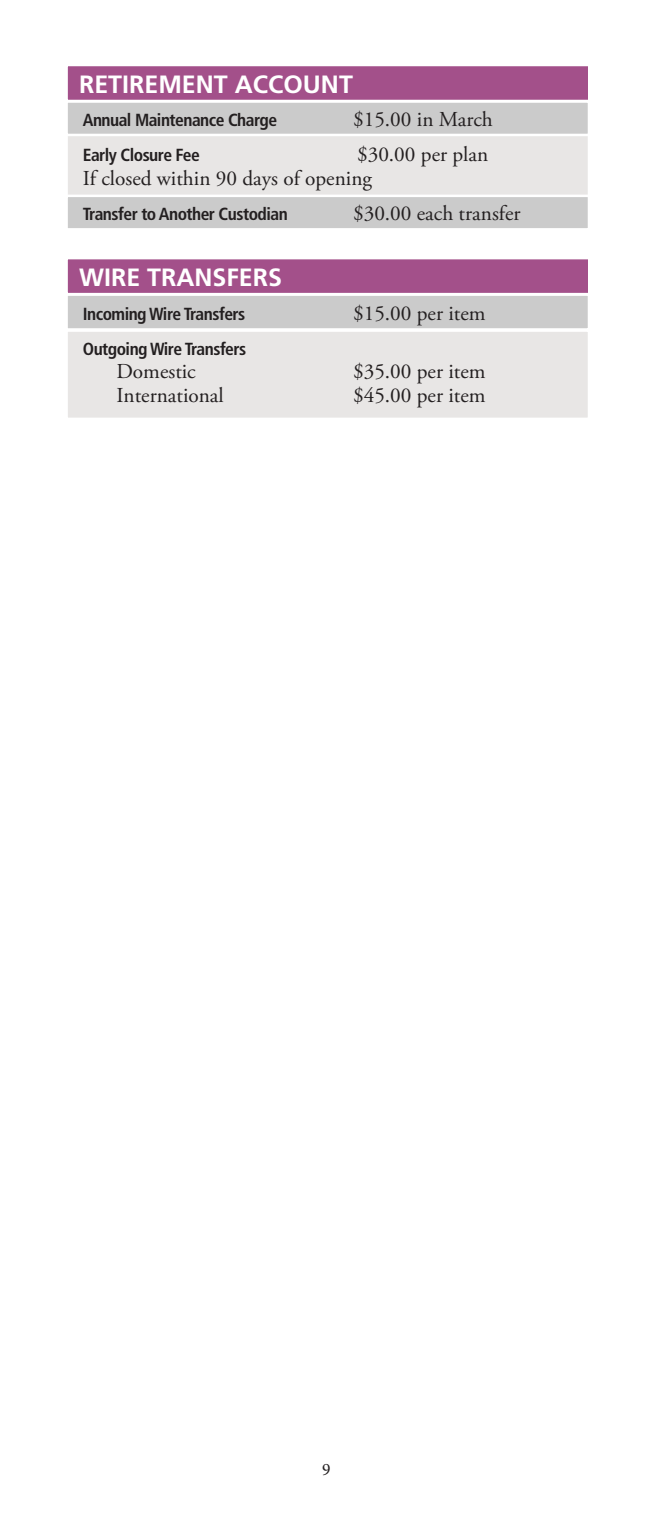
<style>
.page{position:relative;width:653px;height:1530px;background:#fff}
.page>*{position:absolute;margin:0;border:0;box-sizing:border-box;transform-origin:0 0}
.t1{font:700 25px "Frutiger";color:#fff}
.t2{font:21.25px/23.8px "Adobe Garamond Pro";color:#231f20}
.t3{font:700 condensed 17.5px "Frutiger";letter-spacing:-.03em;color:#231f20}
.t4{font:17.5px "Minion Pro";color:#231f20}
</style>
<div class="page">
<div style="left:65px;top:131px;width:525px;height:69px;background:#e8e6e5;border:2px solid #fff"></div>
<div style="left:65px;top:100px;width:525px;height:36px;background:#cbcbcb;border:2px solid #fff"></div>
<div style="left:65px;top:195px;width:525px;height:36px;background:#cbcbcb;border:2px solid #fff"></div>
<div style="left:67px;top:65px;width:522px;height:36px;background:#a3508a"></div>
<div style="left:65px;top:64px;width:525px;height:38px;border:2px solid #fff"></div>
<div style="left:65px;top:329px;width:525px;height:91px;background:#e8e6e5;border:2px solid #fff"></div>
<div style="left:65px;top:293px;width:525px;height:38px;background:#cbcbcb;border:2px solid #fff"></div>
<div style="left:67px;top:258px;width:522px;height:36px;background:#a3508a"></div>
<div style="left:65px;top:257px;width:525px;height:38px;border:2px solid #fff"></div>
<p class="t1" style="left:79px;top:69px;width:275px">RETIREMENT ACCOUNT</p>
<p class="t3" style="left:83px;top:110px;width:196px">Annual Maintenance Charge</p>
<p class="t2" style="left:353px;top:109px;width:141px">$15.00 in March</p>
<p class="t3" style="left:83px;top:145px;width:118px">Early Closure Fee</p>
<p class="t2" style="left:83px;top:144px;width:407px;text-indent:274px">$30.00 per plan<br>If closed within 90 days of opening</p>
<p class="t3" style="left:83px;top:204px;width:206px">Transfer to Another Custodian</p>
<p class="t2" style="left:353px;top:202px;width:169px">$30.00 each transfer</p>
<p class="t1" style="left:79px;top:262px;width:204px">WIRE TRANSFERS</p>
<p class="t3" style="left:83px;top:303px;width:164px">Incoming Wire Transfers</p>
<p class="t2" style="left:353px;top:302px;width:134px">$15.00 per item</p>
<p class="t3" style="left:83px;top:338px;width:165px">Outgoing Wire Transfers</p>
<p class="t2" style="left:117px;top:360px;width:81px">Domestic</p>
<p class="t2" style="left:353px;top:360px;width:134px">$35.00 per item</p>
<p class="t2" style="left:117px;top:384px;width:109px">International</p>
<p class="t2" style="left:353px;top:384px;width:134px">$45.00 per item</p>
<p class="t4" style="left:322px;top:1458px;width:10px">9</p>
</div>
